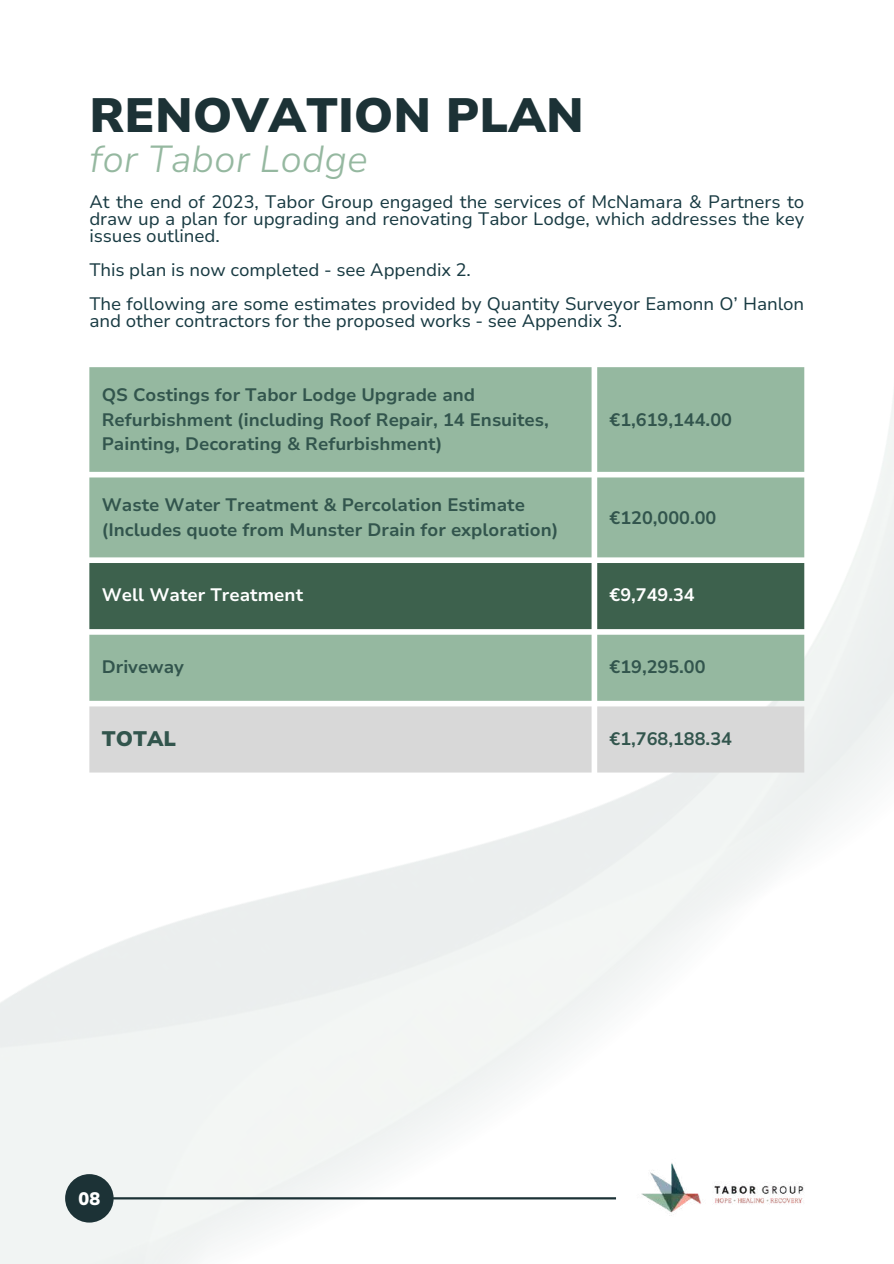
<style>
.page{position:relative;width:894px;height:1264px;background:#fff}
.page>*{position:absolute;margin:0;border:0;box-sizing:border-box;transform-origin:0 0}
.t1{font:900 48px "Nunito Sans 10 pt";color:#1c3236}
.t2{font:italic 300 37.5px "Nunito Sans 10 pt";color:#95b8a0}
.t3{font:900 21px "Nunito Sans 10 pt";color:#32554d}
.t4{font:18px/17px "Nunito Sans 10 pt";letter-spacing:-.005em;color:#183a42;text-align:justify}
.t5{font:700 18px/24.8px "Nunito Sans 10 pt";color:#32554d}
.t6{font:700 18px "Nunito Sans 10 pt";color:#fff}
.t7{font:900 18px "Nunito Sans 10 pt";color:#fff}
</style>
<div class="page">
<img style="left:0;top:367px;width:893px;height:896px">
<div style="left:65px;top:1174px;width:49px;height:48px;background:#1c3236;border-radius:50%"></div>
<hr style="left:103px;top:1197px;width:513px;height:2px;background:#1c3236">
<img style="left:625px;top:1152px;width:188px;height:70px">
<svg style="left:89px;top:367px;width:715px;height:333px;background:#9cbda6"></svg>
<div style="left:89px;top:563px;width:715px;height:66px;background:#3d614d"></div>
<div style="left:89px;top:706px;width:715px;height:66px;background:#d8d8d8"></div>
<h1 class="t1" style="left:89px;top:84px;width:496px">RENOVATION PLAN</h1>
<h2 class="t2" style="left:89px;top:134px;width:280px">for Tabor Lodge</h2>
<p class="t4" style="left:89px;top:194px;width:716px">At the end of 2023, Tabor Group engaged the services of McNamara &amp; Partners to draw up a plan for upgrading and renovating Tabor Lodge, which addresses the key issues outlined.</p>
<p class="t4" style="left:89px;top:253px;width:716px;line-height:34px">This plan is now completed - see Appendix 2.<br>The following are some estimates provided by Quantity Surveyor Eamonn O’ Hanlon</p>
<p class="t4" style="left:89px;top:313px;width:534px">and other contractors for the proposed works - see Appendix 3.</p>
<p class="t5" style="left:102px;top:382px;width:448px">QS Costings for Tabor Lodge Upgrade and<br>Refurbishment (including Roof Repair, 14 Ensuites,<br>Painting, Decorating &amp; Refurbishment)</p>
<p class="t5" style="left:102px;top:493px;width:458px">Waste Water Treatment &amp; Percolation Estimate (Includes quote from Munster Drain for exploration)</p>
<p class="t5" style="left:609px;top:407px;width:124px">€1,619,144.00</p>
<p class="t5" style="left:609px;top:505px;width:108px">€120,000.00</p>
<p class="t6" style="left:102px;top:583px;width:203px">Well Water Treatment</p>
<p class="t6" style="left:609px;top:583px;width:87px">€9,749.34</p>
<p class="t5" style="left:102px;top:654px;width:84px">Driveway</p>
<p class="t5" style="left:609px;top:654px;width:97px">€19,295.00</p>
<p class="t3" style="left:102px;top:724px;width:76px">TOTAL</p>
<p class="t5" style="left:609px;top:726px;width:124px">€1,768,188.34</p>
<p class="t7" style="left:78px;top:1186px;width:23px">08</p>
</div>
